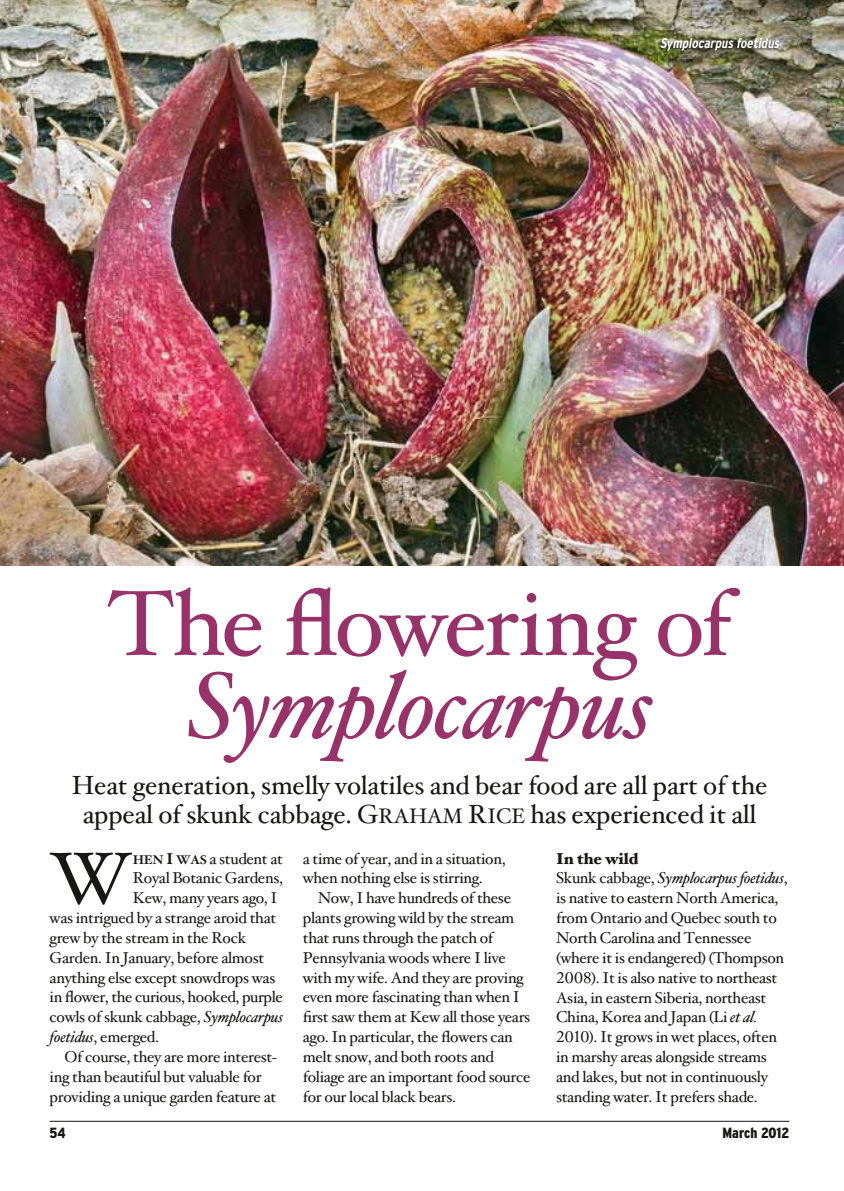
<style>
.page{position:relative;width:844px;height:1191px;background:#fff}
.page>*{position:absolute;margin:0;border:0;box-sizing:border-box;transform-origin:0 0}
.t1{font:92.75px "Hoefler Text";letter-spacing:-.025em;color:#97336a}
.t2{font:italic 92.75px "Hoefler Text";letter-spacing:-.025em;color:#97336a}
.t3{font:73.33px "Hoefler Text";color:#181716}
.t4{font:26.25px/29.8px "Hoefler Text";letter-spacing:-.005em;color:#181716;text-align:center}
.t5{font:15.75px/19.8px "Hoefler Text";letter-spacing:-.02em;color:#181716}
.t6{font:900 condensed 14.7px "Interstate";color:#181716}
.t7{font:italic 700 condensed 14px "Interstate";color:#fff}
.s1{font-family:"Hoefler Text Roman SC800"}
.s2{font-family:"Hoefler Text Roman SC800";font-size:21px}
.s3{font-family:"Hoefler Text Bold SC800";font-size:12.6px}
.s4{font-family:"Hoefler Text Bold SC800"}
.s5{font-style:italic}
.s6{font-weight:900}
</style>
<div class="page">
<hr style="left:50px;top:1121px;width:739px;height:1px;background:#181716">
<img style="left:0;top:0;width:843px;height:566px">
<div style="left:656px;top:37px;width:123px;height:18px;background:#181716;opacity:.75"></div>
<p class="t7" style="left:660px;top:36px;width:123px">Symplocarpus foetidus</p>
<h1 class="t1" style="left:108px;top:569px;width:625px">The flowering of</h1>
<h1 class="t2" style="left:186px;top:650px;width:468px">Symplocarpus</h1>
<h3 class="t4" style="left:72px;top:771px;width:697px">Heat generation, smelly volatiles and bear food are all part of the appeal of skunk cabbage. <span class="s1">G</span><span class="s2">RAHAM</span> <span class="s1">R</span><span class="s2">ICE</span> has experienced it all</h3>
<h2 class="t3" style="left:50px;top:835px;width:84px">W</h2>
<p class="t5" style="left:133px;top:849px;width:152px"><span class="s3">HEN</span> <span class="s4">I</span> <span class="s3">WAS</span> a student at</p>
<p class="t5" style="left:133px;top:868px;width:152px">Royal Botanic Gardens,</p>
<p class="t5" style="left:133px;top:888px;width:146px">Kew, many years ago, I</p>
<p class="t5" style="left:50px;top:908px;width:228px">was intrigued by a strange aroid that</p>
<p class="t5" style="left:50px;top:928px;width:198px">grew by the stream in the Rock</p>
<p class="t5" style="left:50px;top:948px;width:216px">Garden. In January, before almost</p>
<p class="t5" style="left:50px;top:968px;width:227px">anything else except snowdrops was</p>
<p class="t5" style="left:50px;top:987px;width:235px">in flower, the curious, hooked, purple</p>
<p class="t5" style="left:50px;top:1007px;width:235px">cowls of skunk cabbage, <span class="s5">Symplocarpus</span></p>
<p class="t5" style="left:50px;top:1027px;width:111px"><span class="s5">foetidus</span>, emerged.</p>
<p class="t5" style="left:64px;top:1047px;width:214px">Of course, they are more interest-</p>
<p class="t5" style="left:50px;top:1067px;width:213px">ing than beautiful but valuable for</p>
<p class="t5" style="left:50px;top:1087px;width:228px">providing a unique garden feature at</p>
<p class="t5" style="left:303px;top:849px;width:204px">a time of year, and in a situation, when nothing else is stirring.</p>
<p class="t5" style="left:303px;top:888px;width:229px;text-indent:15px">Now, I have hundreds of these plants growing wild by the stream that runs through the patch of<br>Pennsylvania woods where I live with my wife. And they are proving even more fascinating than when I first saw them at Kew all those years ago. In particular, the flowers can melt snow, and both roots and foliage are an important food source for our local black bears.</p>
<p class="t5" style="left:556px;top:849px;width:233px"><span class="s6">In the wild<br></span>Skunk cabbage, <span class="s5">Symplocarpus foetidus</span>, is native to eastern North America, from Ontario and Quebec south to<br>North Carolina and Tennessee (where it is endangered) (Thompson<br>2008). It is also native to northeast<br>Asia, in eastern Siberia, northeast<br>China, Korea and Japan (Li <span class="s5">et al.<br></span>2010). It grows in wet places, often in marshy areas alongside streams and lakes, but not in continuously standing water. It prefers shade.</p>
<p class="t6" style="left:50px;top:1125px;width:18px">54</p>
<p class="t6" style="left:722px;top:1125px;width:68px">March 2012</p>
</div>
